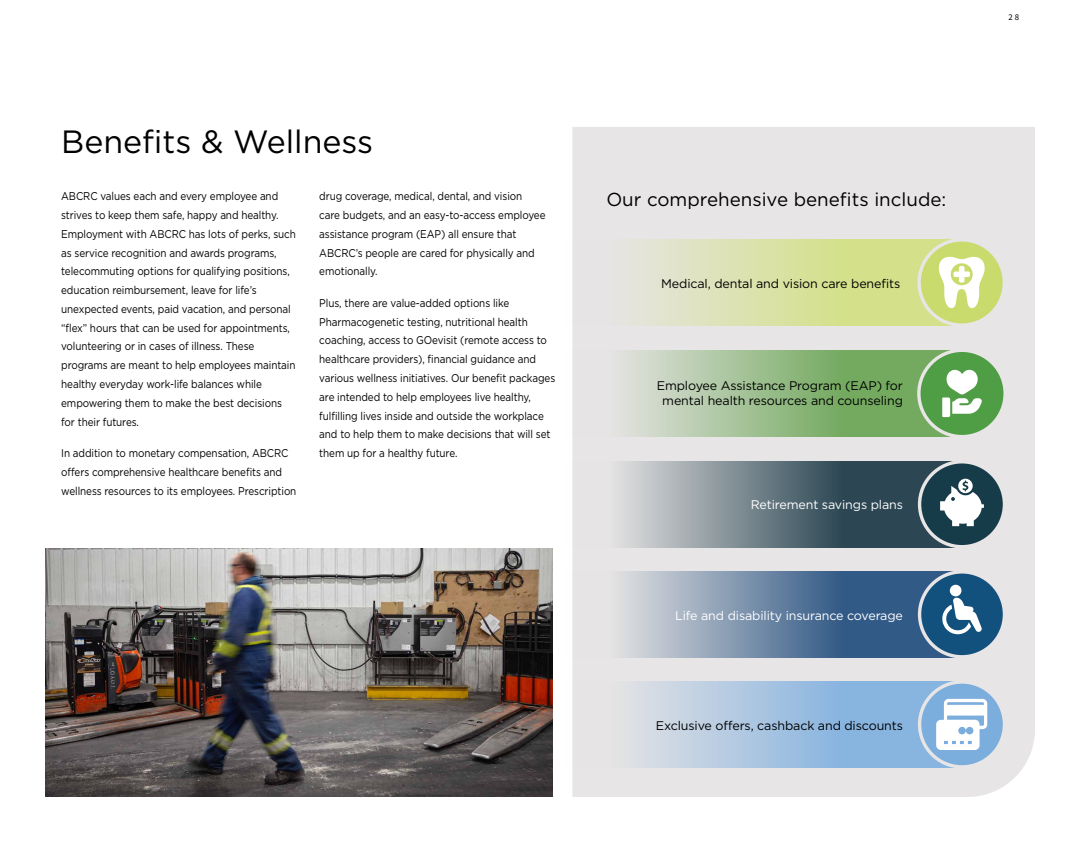
<style>
.page{position:relative;width:1080px;height:842px;background:#fff}
.page>*{position:absolute;margin:0;border:0;box-sizing:border-box;transform-origin:0 0}
.t1{font:32.12px "Gotham";color:#000}
.t2{font:18.75px "Gotham";color:#000}
.t3{font:12.5px/15px "Gotham";letter-spacing:-.01em;color:#000;text-align:center}
.t4{font:12.5px "Gotham";letter-spacing:-.01em;color:#fff}
.t5{font:11.25px/18.8px "Gotham";letter-spacing:-.01em;color:#000;scale:.88 1}
.t6{font:8.75px "Source Sans Pro";color:#000}
</style>
<div class="page">
<div style="left:572px;top:127px;width:463px;height:669px;background:#e7e5e5"></div>
<svg style="left:572px;top:239px;width:378px;height:87px;background:#dbe2b1"></svg>
<div style="left:919px;top:240px;width:85px;height:85px;background:#cadb6d;border-radius:50%"></div>
<div style="left:917px;top:238px;width:89px;height:89px;border:3px solid #e7e5e5;border-radius:50%"></div>
<svg style="left:939px;top:256px;width:46px;height:52px"></svg>
<svg style="left:572px;top:350px;width:378px;height:87px;background:#a5c399"></svg>
<div style="left:919px;top:350px;width:86px;height:86px;background:#4f9d44;border-radius:50%"></div>
<div style="left:917px;top:348px;width:90px;height:90px;border:3px solid #e7e5e5;border-radius:50%"></div>
<svg style="left:942px;top:369px;width:40px;height:48px"></svg>
<svg style="left:572px;top:461px;width:379px;height:86px;background:#7d8b92"></svg>
<div style="left:920px;top:462px;width:84px;height:84px;background:#163c49;border-radius:50%"></div>
<div style="left:918px;top:460px;width:88px;height:88px;border:3px solid #e7e5e5;border-radius:50%"></div>
<svg style="left:940px;top:478px;width:44px;height:48px"></svg>
<svg style="left:572px;top:571px;width:379px;height:86px;background:#8096af"></svg>
<div style="left:920px;top:572px;width:84px;height:84px;background:#12507e;border-radius:50%"></div>
<div style="left:918px;top:570px;width:88px;height:88px;border:3px solid #e7e5e5;border-radius:50%"></div>
<svg style="left:942px;top:584px;width:40px;height:50px"></svg>
<svg style="left:572px;top:681px;width:383px;height:87px;background:#b1c8e1"></svg>
<div style="left:920px;top:682px;width:84px;height:84px;background:#7baddd;border-radius:50%"></div>
<div style="left:918px;top:680px;width:88px;height:88px;border:3px solid #e7e5e5;border-radius:50%"></div>
<svg style="left:936px;top:698px;width:51px;height:52px"></svg>
<img style="left:45px;top:548px;width:507px;height:249px">
<h1 class="t1" style="left:61px;top:121px;width:314px">Benefits &amp; Wellness</h1>
<p class="t5" style="left:61px;top:187px;width:268px">ABCRC values each and every employee and strives to keep them safe, happy and healthy.<br>Employment with ABCRC has lots of perks, such as service recognition and awards programs, telecommuting options for qualifying positions, education reimbursement, leave for life’s unexpected events, paid vacation, and personal “flex” hours that can be used for appointments, volunteering or in cases of illness. These programs are meant to help employees maintain healthy everyday work-life balances while empowering them to make the best decisions for their futures.</p>
<p class="t5" style="left:61px;top:443px;width:269px">In addition to monetary compensation, ABCRC offers comprehensive healthcare benefits and wellness resources to its employees. Prescription</p>
<p class="t5" style="left:319px;top:187px;width:259px">drug coverage, medical, dental, and vision care budgets, and an easy-to-access employee assistance program (EAP) all ensure that ABCRC’s people are cared for physically and emotionally.</p>
<p class="t5" style="left:319px;top:293px;width:270px">Plus, there are value-added options like Pharmacogenetic testing, nutritional health coaching, access to GOevisit (remote access to healthcare providers), financial guidance and various wellness initiatives. Our benefit packages are intended to help employees live healthy, fulfilling lives inside and outside the workplace and to help them to make decisions that will set them up for a healthy future.</p>
<h2 class="t2" style="left:606px;top:188px;width:342px">Our comprehensive benefits include:</h2>
<p class="t3" style="left:661px;top:275px;width:241px">Medical, dental and vision care benefits</p>
<p class="t3" style="left:657px;top:377px;width:248px">Employee Assistance Program (EAP) for mental health resources and counseling</p>
<p class="t4" style="left:751px;top:497px;width:154px">Retirement savings plans</p>
<p class="t4" style="left:675px;top:607px;width:229px">Life and disability insurance coverage</p>
<p class="t3" style="left:656px;top:717px;width:249px">Exclusive offers, cashback and discounts</p>
<p class="t6" style="left:1009px;top:11px;width:12px">28</p>
</div>
